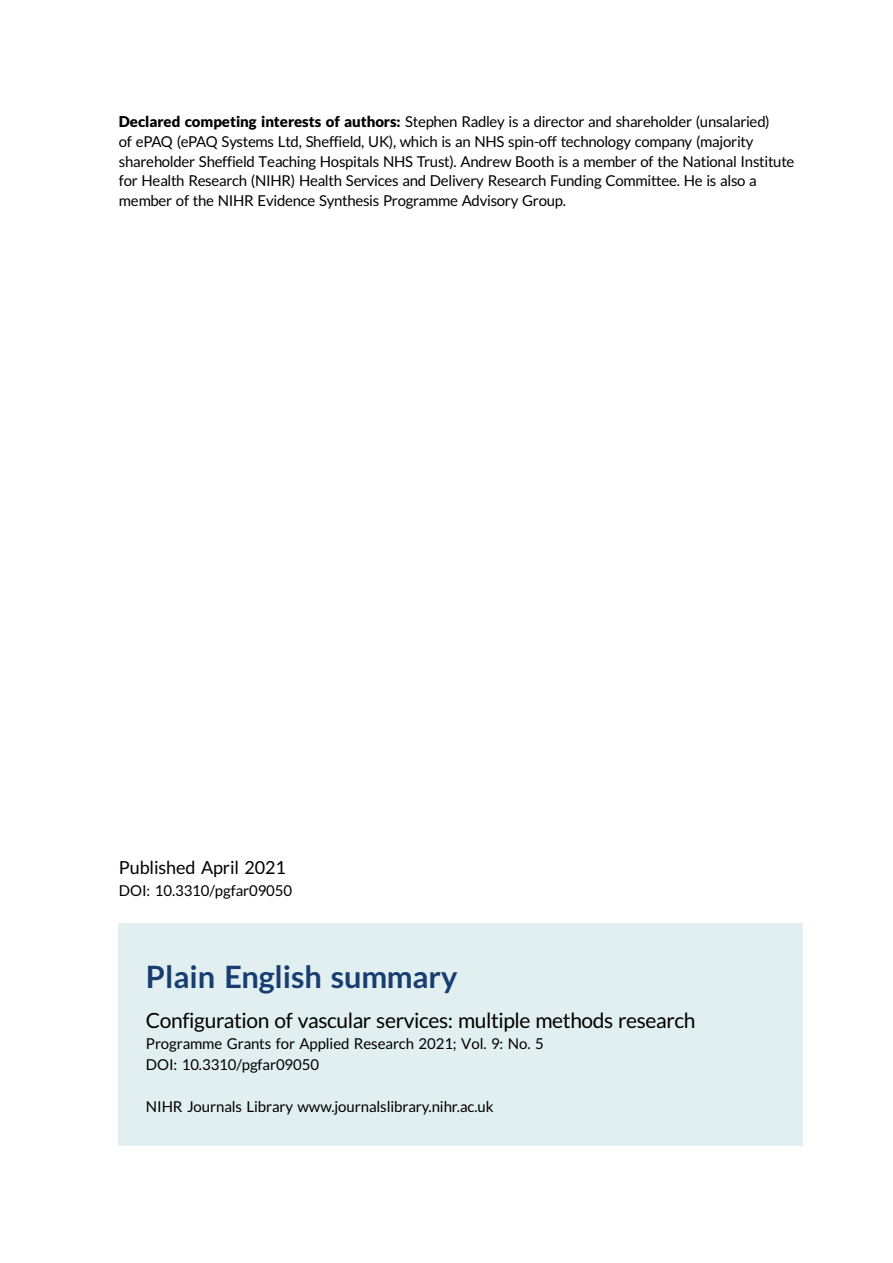
<style>
.page{position:relative;width:893px;height:1263px;background:#fff}
.page>*{position:absolute;margin:0;border:0;box-sizing:border-box;transform-origin:0 0}
.t1{font:30.75px "Adv TT6071803 a.B";color:#183e71}
.t2{font:21px "Adv T Ta 9 c 1 b 374";letter-spacing:-.015em;color:#000}
.t3{font:18px "Adv T Ta 9 c 1 b 374";color:#000}
.t4{font:15px/19.5px "Adv T Ta 9 c 1 b 374";letter-spacing:-.015em;color:#000}
.s1{font-family:"Adv T Tfac 587 ca.B"}
</style>
<div class="page">
<div style="left:119px;top:923px;width:684px;height:223px;background:#e1eff0"></div>
<p class="t4" style="left:119px;top:114px;width:677px"><span class="s1">Declared competing interests of authors:</span> Stephen Radley is a director and shareholder (unsalaried)<br>of ePAQ (ePAQ Systems Ltd, Sheffield, UK), which is an NHS spin-off technology company (majority shareholder Sheffield Teaching Hospitals NHS Trust). Andrew Booth is a member of the National Institute for Health Research (NIHR) Health Services and Delivery Research Funding Committee. He is also a member of the NIHR Evidence Synthesis Programme Advisory Group.</p>
<p class="t3" style="left:119px;top:860px;width:168px">Published April 2021</p>
<p class="t4" style="left:119px;top:882px;width:175px">DOI: 10.3310/pgfar09050</p>
<h1 class="t1" style="left:146px;top:965px;width:313px">Plain English summary</h1>
<h2 class="t2" style="left:146px;top:1013px;width:551px">Configuration of vascular services: multiple methods research</h2>
<p class="t4" style="left:146px;top:1034px;width:399px;line-height:21px">Programme Grants for Applied Research 2021; Vol. 9: No. 5<br>DOI: 10.3310/pgfar09050</p>
<p class="t4" style="left:146px;top:1098px;width:349px">NIHR Journals Library www.journalslibrary.nihr.ac.uk</p>
</div>
